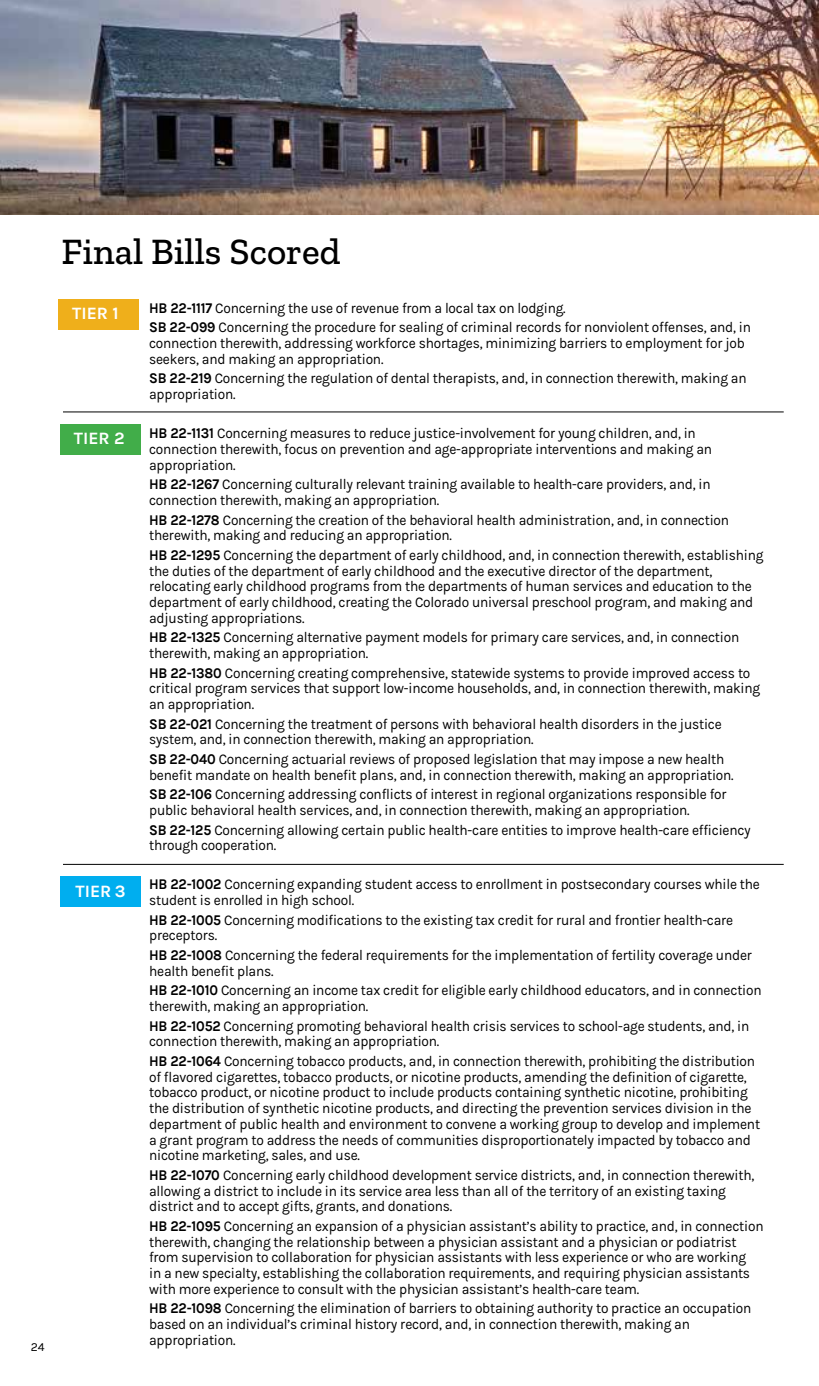
<style>
.page{position:relative;width:819px;height:1386px;background:#fff}
.page>*{position:absolute;margin:0;border:0;box-sizing:border-box;transform-origin:0 0}
.t1{font:500 37.27px "Zilla Slab";color:#000}
.t2{font:700 17.32px "Karla";color:#fff}
.t3{font:14.88px/15.8px "Karla";letter-spacing:-.015em;color:#000;scale:.92 1}
.t4{font:12.25px "Karla";color:#000}
.s1{font-weight:700}
</style>
<div class="page">
<hr style="left:63px;top:412px;width:721px;height:1px;background:#000">
<div style="left:58px;top:299px;width:81px;height:31px;background:#efaf1b"></div>
<div style="left:60px;top:424px;width:80px;height:31px;background:#41ad49"></div>
<div style="left:60px;top:877px;width:80px;height:30px;background:#00aeef"></div>
<hr style="left:63px;top:864px;width:721px;height:1px;background:#000">
<img style="left:0;top:0;width:819px;height:214px">
<p class="t4" style="left:31px;top:1341px;width:15px">24</p>
<h1 class="t1" style="left:62px;top:231px;width:280px">Final Bills Scored</h1>
<p class="t2" style="left:72px;top:304px;width:48px">TIER 1</p>
<p class="t2" style="left:74px;top:428px;width:52px">TIER 2</p>
<p class="t2" style="left:76px;top:881px;width:52px">TIER 3</p>
<p class="t3" style="left:149px;top:298px;width:656px;line-height:19.6px"><span class="s1">HB 22-1117</span> Concerning the use of revenue from a local tax on lodging.<br><span class="s1">SB 22-099</span> Concerning the procedure for sealing of criminal records for nonviolent offenses, and, in</p>
<p class="t3" style="left:149px;top:336px;width:649px">connection therewith, addressing workforce shortages, minimizing barriers to employment for job seekers, and making an appropriation.</p>
<p class="t3" style="left:149px;top:371px;width:651px"><span class="s1">SB 22-219</span> Concerning the regulation of dental therapists, and, in connection therewith, making an appropriation.</p>
<p class="t3" style="left:149px;top:426px;width:614px"><span class="s1">HB 22-1131</span> Concerning measures to reduce justice-involvement for young children, and, in connection therewith, focus on prevention and age-appropriate interventions and making an appropriation.</p>
<p class="t3" style="left:149px;top:477px;width:612px"><span class="s1">HB 22-1267</span> Concerning culturally relevant training available to health-care providers, and, in connection therewith, making an appropriation.</p>
<p class="t3" style="left:149px;top:512px;width:632px"><span class="s1">HB 22-1278</span> Concerning the creation of the behavioral health administration, and, in connection therewith, making and reducing an appropriation.</p>
<p class="t3" style="left:149px;top:547px;width:669px"><span class="s1">HB 22-1295</span> Concerning the department of early childhood, and, in connection therewith, establishing the duties of the department of early childhood and the executive director of the department, relocating early childhood programs from the departments of human services and education to the department of early childhood, creating the Colorado universal preschool program, and making and adjusting appropriations.</p>
<p class="t3" style="left:149px;top:630px;width:643px"><span class="s1">HB 22-1325</span> Concerning alternative payment models for primary care services, and, in connection therewith, making an appropriation.</p>
<p class="t3" style="left:149px;top:665px;width:666px"><span class="s1">HB 22-1380</span> Concerning creating comprehensive, statewide systems to provide improved access to critical program services that support low-income households, and, in connection therewith, making an appropriation.</p>
<p class="t3" style="left:149px;top:716px;width:624px"><span class="s1">SB 22-021</span> Concerning the treatment of persons with behavioral health disorders in the justice system, and, in connection therewith, making an appropriation.</p>
<p class="t3" style="left:149px;top:751px;width:637px"><span class="s1">SB 22-040</span> Concerning actuarial reviews of proposed legislation that may impose a new health benefit mandate on health benefit plans, and, in connection therewith, making an appropriation.</p>
<p class="t3" style="left:149px;top:787px;width:629px"><span class="s1">SB 22-106</span> Concerning addressing conflicts of interest in regional organizations responsible for public behavioral health services, and, in connection therewith, making an appropriation.</p>
<p class="t3" style="left:149px;top:822px;width:656px"><span class="s1">SB 22-125</span> Concerning allowing certain public health-care entities to improve health-care efficiency through cooperation.</p>
<p class="t3" style="left:149px;top:877px;width:666px"><span class="s1">HB 22-1002</span> Concerning expanding student access to enrollment in postsecondary courses while the student is enrolled in high school.</p>
<p class="t3" style="left:149px;top:912px;width:636px"><span class="s1">HB 22-1005</span> Concerning modifications to the existing tax credit for rural and frontier health-care preceptors.</p>
<p class="t3" style="left:149px;top:947px;width:657px"><span class="s1">HB 22-1008</span> Concerning the federal requirements for the implementation of fertility coverage under health benefit plans.</p>
<p class="t3" style="left:149px;top:983px;width:667px"><span class="s1">HB 22-1010</span> Concerning an income tax credit for eligible early childhood educators, and in connection therewith, making an appropriation.</p>
<p class="t3" style="left:149px;top:1018px;width:654px"><span class="s1">HB 22-1052</span> Concerning promoting behavioral health crisis services to school-age students, and, in connection therewith, making an appropriation.</p>
<p class="t3" style="left:149px;top:1053px;width:666px"><span class="s1">HB 22-1064</span> Concerning tobacco products, and, in connection therewith, prohibiting the distribution of flavored cigarettes, tobacco products, or nicotine products, amending the definition of cigarette, tobacco product, or nicotine product to include products containing synthetic nicotine, prohibiting the distribution of synthetic nicotine products, and directing the prevention services division in the department of public health and environment to convene a working group to develop and implement a grant program to address the needs of communities disproportionately impacted by tobacco and nicotine marketing, sales, and use.</p>
<p class="t3" style="left:149px;top:1167px;width:659px"><span class="s1">HB 22-1070</span> Concerning early childhood development service districts, and, in connection therewith, allowing a district to include in its service area less than all of the territory of an existing taxing district and to accept gifts, grants, and donations.</p>
<p class="t3" style="left:149px;top:1218px;width:669px"><span class="s1">HB 22-1095</span> Concerning an expansion of a physician assistant’s ability to practice, and, in connection therewith, changing the relationship between a physician assistant and a physician or podiatrist from supervision to collaboration for physician assistants with less experience or who are working<br>in a new specialty, establishing the collaboration requirements, and requiring physician assistants with more experience to consult with the physician assistant’s health-care team.</p>
<p class="t3" style="left:149px;top:1301px;width:656px"><span class="s1">HB 22-1098</span> Concerning the elimination of barriers to obtaining authority to practice an occupation based on an individual’s criminal history record, and, in connection therewith, making an appropriation.</p>
</div>
